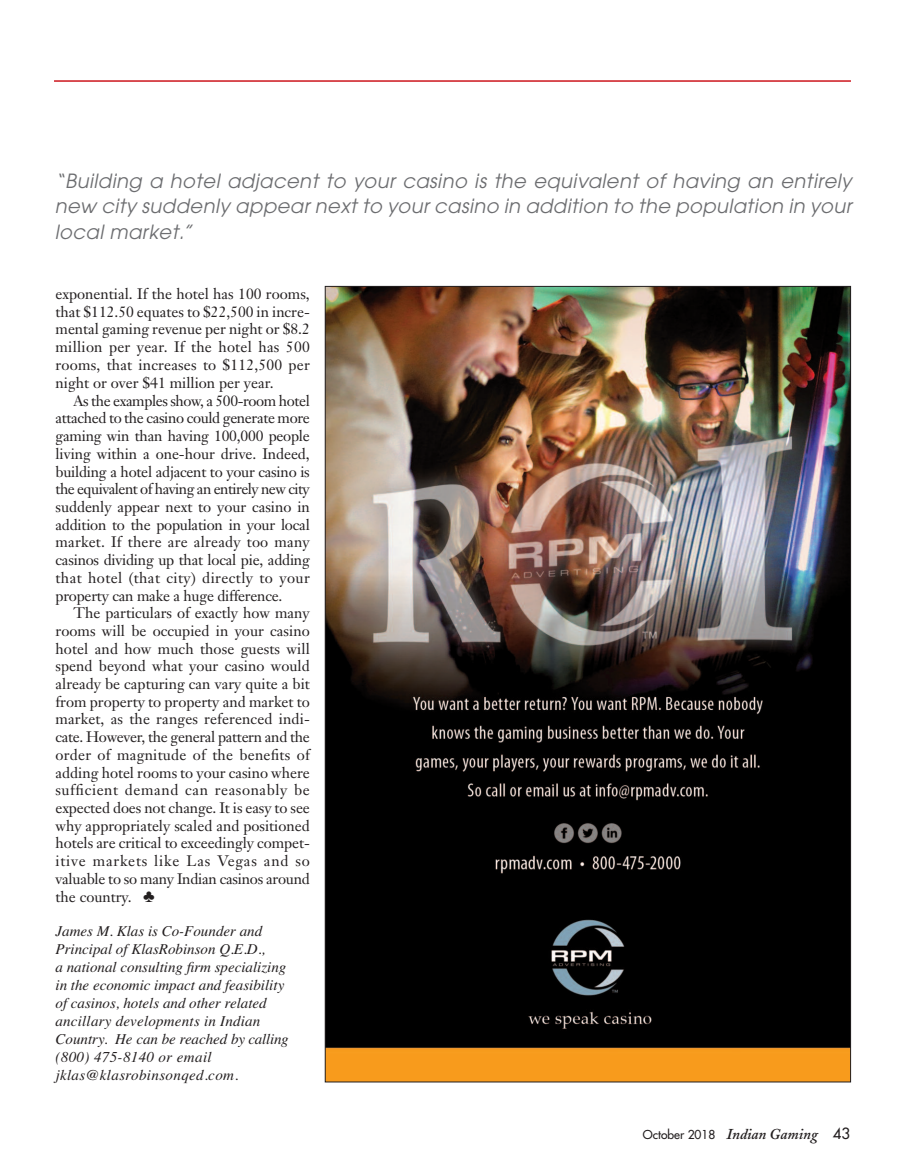
<style>
.page{position:relative;width:905px;height:1175px;background:#fff}
.page>*{position:absolute;margin:0;border:0;box-sizing:border-box;transform-origin:0 0}
.t1{font:italic 19.5px/25.5px "Avant Garde";letter-spacing:.025em;color:#6c6d70;text-align:justify}
.t2{font:15px/17.7px "Janson Text";color:#231f20;text-align:justify}
.t3{font:italic 15px/18px "Times";color:#231f20}
.t4{font:italic 600 15px "Adobe Caslon";color:#231f20}
.s1{font-family:"Futura";font-weight:400;font-style:normal;font-size:12px}
.s2{font-family:"Futura";font-weight:400;font-style:normal}
</style>
<div class="page">
<hr style="left:54px;top:80px;width:796px;height:2px;background:#cd151d">
<img style="left:327px;top:288px;width:521px;height:792px">
<h1 class="t1" style="left:55px;top:170px;width:798px">“Building a hotel adjacent to your casino is the equivalent of having an entirely new city suddenly appear next to your casino in addition to the population in your local market.”</h1>
<p class="t2" style="left:55px;top:286px;width:256px">exponential. If the hotel has 100 rooms, that $112.50 equates to $22,500 in incre&shy;mental gaming revenue per night or $8.2 million per year. If the hotel has 500 rooms, that increases to $112,500 per night or over $41 million per year.</p>
<p class="t2" style="left:55px;top:393px;width:256px;text-indent:18px">As the examples show, a 500-room hotel attached to the casino could generate more gaming win than having 100,000 people living within a one-hour drive. Indeed, building a hotel adjacent to your casino is the equivalent of having an entirely new city suddenly appear next to your casino in addition to the population in your local market. If there are already too many casinos dividing up that local pie, adding that hotel (that city) directly to your property can make a huge difference.</p>
<p class="t2" style="left:55px;top:605px;width:256px;text-indent:18px">The particulars of exactly how many rooms will be occupied in your casino hotel and how much those guests will spend beyond what your casino would already be capturing can vary quite a bit from property to property and market to market, as the ranges referenced indi&shy;cate. However, the general pattern and the order of magnitude of the benefits of adding hotel rooms to your casino where sufficient demand can reasonably be expected does not change. It is easy to see why appropriately scaled and positioned hotels are critical to exceedingly compet&shy;itive markets like Las Vegas and so valuable to so many Indian casinos around the country.</p>
<p class="t3" style="left:55px;top:922px;width:235px">James M. Klas is Co-Founder and Principal of KlasRobinson Q.E.D.,<br>a national consulting firm specializing in the economic impact and feasibility of casinos, hotels and other related ancillary developments in Indian Country. He can be reached by calling (800) 475-8140 or email jklas@klasrobinsonqed.com.</p>
<p class="t4" style="left:643px;top:1129px;width:209px"><span class="s1">October 2018</span> Indian Gaming <span class="s2">43</span></p>
</div>
